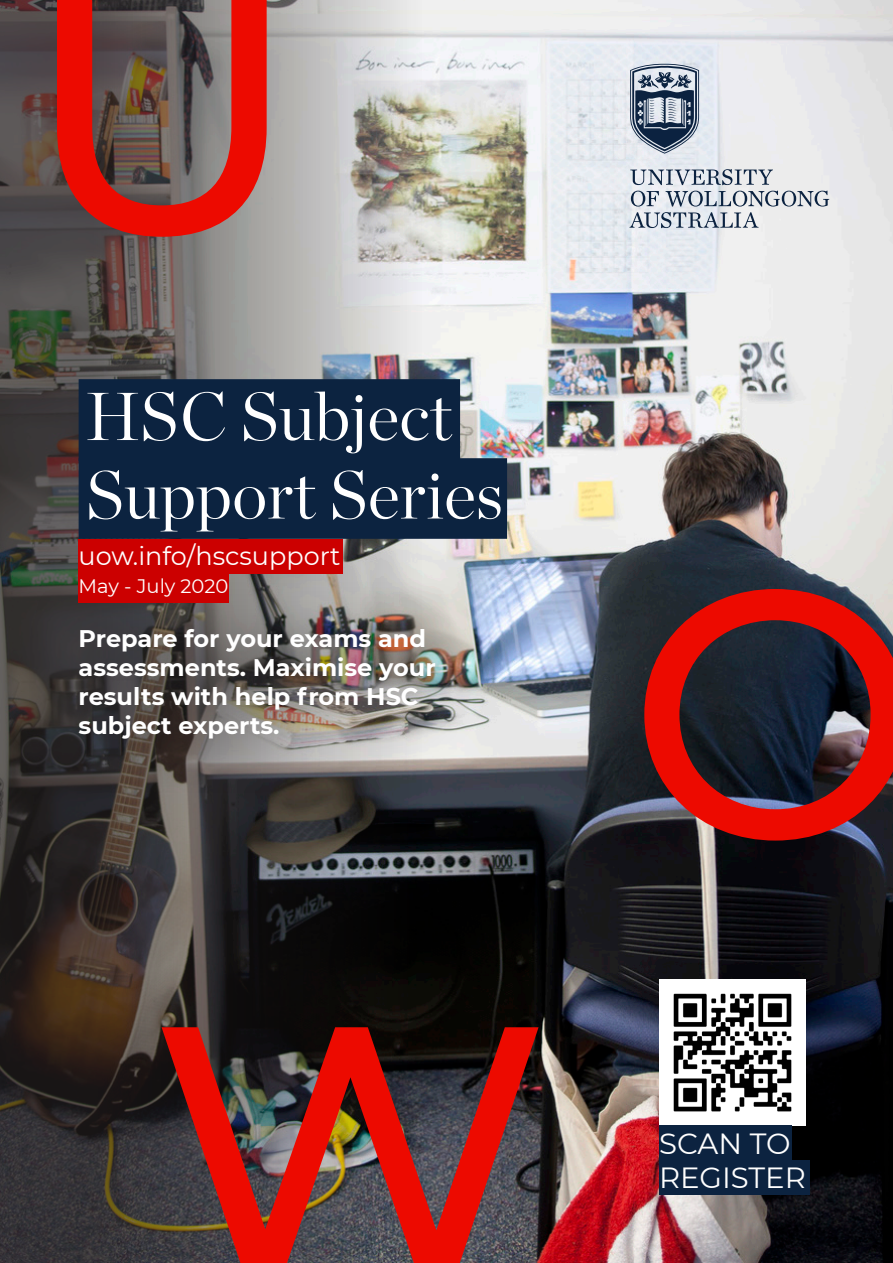
<style>
.page{position:relative;width:893px;height:1263px;background:#fff}
.page>*{position:absolute;margin:0;border:0;box-sizing:border-box;transform-origin:0 0}
.t1{font:300 67.65px "Chronicle Display";color:#fff}
.t2{font:29.1px "Montserrat";color:#fff}
.t3{font:25.5px "Montserrat";color:#fff}
.t4{font:700 24px/28.8px "Montserrat";color:#fff}
.t5{font:19.5px "Montserrat";color:#fff}
</style>
<div class="page">
<img style="left:483px;top:0;width:410px;height:1263px">
<img style="left:0;top:0;width:483px;height:1263px">
<img style="left:162px;top:1027px;width:377px;height:236px">
<svg style="left:644px;top:589px;width:249px;height:251px;background:#6e2125"></svg>
<svg style="left:57px;top:0;width:210px;height:237px;background:#983e38"></svg>
<div style="left:79px;top:379px;width:381px;height:82px;background:#0c2340;border:3px solid #0c2340"></div>
<div style="left:79px;top:458px;width:428px;height:81px;background:#0c2340"></div>
<img style="left:29px;top:581px;width:459px;height:214px">
<div style="left:79px;top:539px;width:264px;height:34px;background:#c00"></div>
<img style="left:659px;top:979px;width:146px;height:146px">
<div style="left:659px;top:1125px;width:133px;height:35px;background:#0c2340"></div>
<div style="left:659px;top:1160px;width:151px;height:35px;background:#0c2340"></div>
<svg style="left:630px;top:169px;width:143px;height:16px;background:#adb5c0"></svg>
<svg style="left:629px;top:191px;width:200px;height:37px;background:#bfc5cd"></svg>
<svg style="left:630px;top:64px;width:69px;height:90px;background:#808d9e"></svg>
<div style="left:79px;top:571px;width:150px;height:31px;background:#c00"></div>
<p class="t1" style="left:86px;top:365px;width:368px">HSC Subject</p>
<p class="t1" style="left:86px;top:443px;width:419px">Support Series</p>
<p class="t3" style="left:79px;top:538px;width:264px">uow.info/hscsupport</p>
<p class="t5" style="left:79px;top:573px;width:151px">May - July 2020</p>
<p class="t4" style="left:79px;top:623px;width:359px">Prepare for your exams and assessments. Maximise your results with help from HSC subject experts.</p>
<p class="t2" style="left:659px;top:1123px;width:133px">SCAN TO</p>
<p class="t2" style="left:659px;top:1158px;width:148px">REGISTER</p>
</div>
